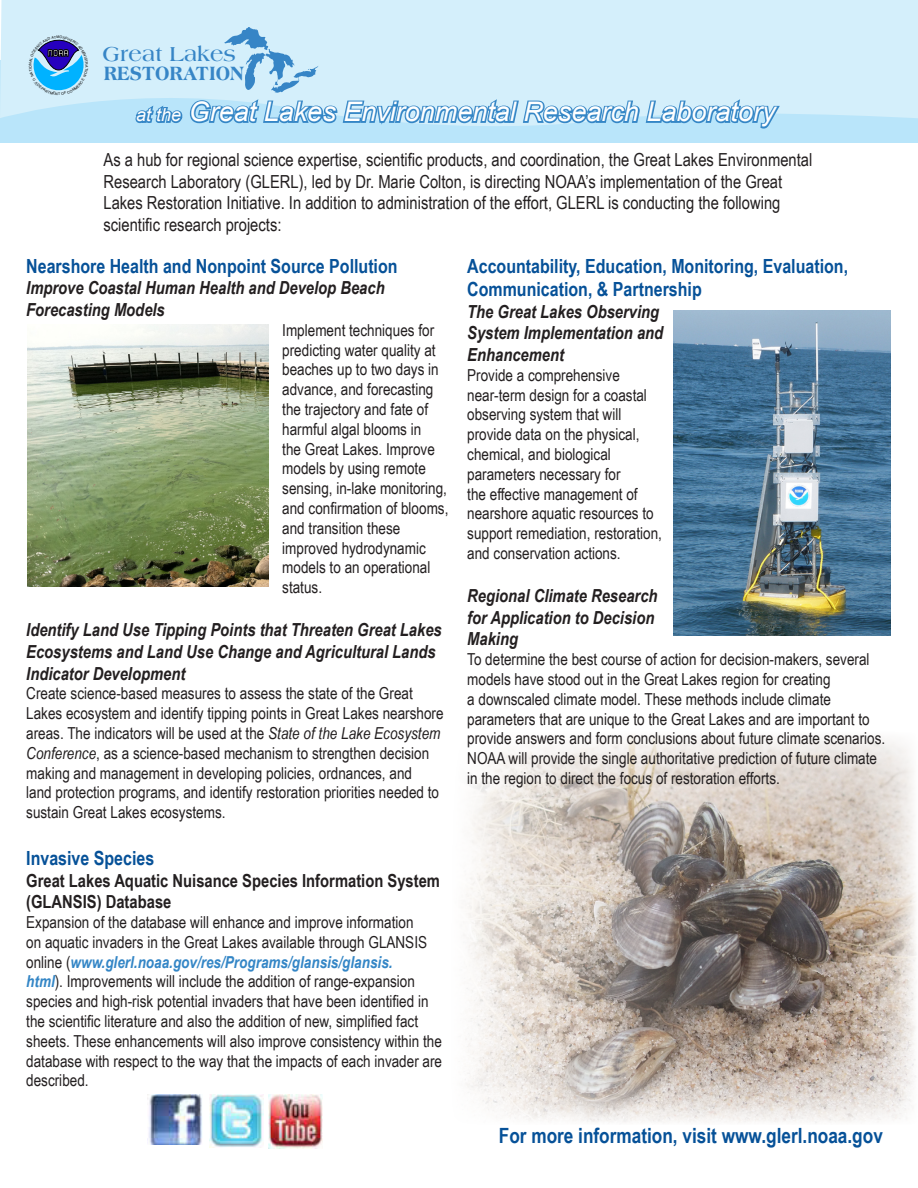
<style>
.page{position:relative;width:918px;height:1188px;background:#fff}
.page>*{position:absolute;margin:0;border:0;box-sizing:border-box;transform-origin:0 0}
.t1{font:italic 27px "Arial";color:#fff}
.t2{font:700 21.6px "Americana Std";color:#3685c6}
.t3{font:700 21px "Arial Narrow";color:#065198}
.t4{font:800 20.7px "Americana Std";color:#3685c6;scale:.84 1}
.t5{font:700 19.5px/23.4px "Arial Narrow";color:#065198}
.t6{font:18px/21.6px "Arial Narrow";color:#231f20}
.t7{font:italic 700 18px/21.6px "Arial Narrow";color:#231f20}
.t8{font:700 18px/21.6px "Arial Narrow";color:#231f20}
.t9{font:16.5px/19.8px "Arial Narrow";color:#231f20}
.s1{font-size:18px}
.s2{font-style:italic}
.s3{font-weight:700;font-style:italic;color:#3486c6}
</style>
<div class="page">
<div style="left:0;top:60px;width:918px;height:83px;background:#b9e5fa"></div>
<div style="left:0;top:0;width:918px;height:118px;background:#d4effb"></div>
<img style="left:463px;top:735px;width:453px;height:388px">
<img style="left:673px;top:311px;width:217px;height:325px">
<img style="left:27px;top:325px;width:242px;height:261px">
<img style="left:209px;top:1095px;width:54px;height:52px">
<img style="left:147px;top:1095px;width:55px;height:50px">
<img style="left:269px;top:1095px;width:54px;height:54px">
<svg style="left:133px;top:27px;width:649px;height:102px;background:#b9def2"></svg>
<svg style="left:29px;top:36px;width:59px;height:59px;background:#75abe2"></svg>
<p class="t2" style="left:103px;top:41px;width:135px">Great Lakes</p>
<p class="t4" style="left:104px;top:61px;width:168px">RESTORATION</p>
<p class="t1" style="left:136px;top:94px;width:641px"><span class="s1">at the</span> Great Lakes Environmental Research Laboratory</p>
<p class="t6" style="left:104px;top:149px;width:710px">As a hub for regional science expertise, scientific products, and coordination, the Great Lakes Environmental Research Laboratory (GLERL), led by Dr. Marie Colton, is directing NOAA’s implementation of the Great Lakes Restoration Initiative. In addition to administration of the effort, GLERL is conducting the following scientific research projects:</p>
<p class="t5" style="left:467px;top:253px;width:382px">Accountability, Education, Monitoring, Evaluation,<br>Communication, &amp; Partnership</p>
<p class="t7" style="left:467px;top:300px;width:198px">The Great Lakes Observing<br>System Implementation and<br>Enhancement</p>
<p class="t9" style="left:467px;top:365px;width:196px">Provide a comprehensive near-term design for a coastal observing system that will provide data on the physical, chemical, and biological parameters necessary for<br>the effective management of nearshore aquatic resources to support remediation, restoration, and conservation actions.</p>
<p class="t7" style="left:467px;top:585px;width:192px">Regional Climate Research for Application to Decision<br>Making</p>
<p class="t9" style="left:467px;top:649px;width:420px">To determine the best course of action for decision-makers, several models have stood out in the Great Lakes region for creating<br>a downscaled climate model. These methods include climate parameters that are unique to the Great Lakes and are important to provide answers and form conclusions about future climate scenarios.<br>NOAA will provide the single authoritative prediction of future climate in the region to direct the focus of restoration efforts.</p>
<p class="t5" style="left:26px;top:253px;width:373px">Nearshore Health and Nonpoint Source Pollution</p>
<p class="t7" style="left:26px;top:277px;width:360px">Improve Coastal Human Health and Develop Beach<br>Forecasting Models</p>
<p class="t9" style="left:282px;top:320px;width:168px">Implement techniques for predicting water quality at beaches up to two days in advance, and forecasting the trajectory and fate of harmful algal blooms in<br>the Great Lakes. Improve models by using remote sensing, in-lake monitoring, and confirmation of blooms, and transition these improved hydrodynamic models to an operational status.</p>
<p class="t7" style="left:26px;top:619px;width:417px">Identify Land Use Tipping Points that Threaten Great Lakes<br>Ecosystems and Land Use Change and Agricultural Lands<br>Indicator Development</p>
<p class="t9" style="left:26px;top:684px;width:419px">Create science-based measures to assess the state of the Great Lakes ecosystem and identify tipping points in Great Lakes nearshore areas. The indicators will be used at the <span class="s2">State of the Lake Ecosystem Conference</span>, as a science-based mechanism to strengthen decision making and management in developing policies, ordnances, and<br>land protection programs, and identify restoration priorities needed to sustain Great Lakes ecosystems.</p>
<p class="t5" style="left:26px;top:845px;width:130px">Invasive Species</p>
<p class="t8" style="left:26px;top:869px;width:415px">Great Lakes Aquatic Nuisance Species Information System (GLANSIS) Database</p>
<p class="t9" style="left:26px;top:912px;width:417px">Expansion of the database will enhance and improve information<br>on aquatic invaders in the Great Lakes available through GLANSIS online (<span class="s3">www.glerl.noaa.gov/res/Programs/glansis/glansis.<br>html</span>). Improvements will include the addition of range-expansion species and high-risk potential invaders that have been identified in the scientific literature and also the addition of new, simplified fact sheets. These enhancements will also improve consistency within the database with respect to the way that the impacts of each invader are described.</p>
<p class="t3" style="left:499px;top:1120px;width:386px">For more information, visit www.glerl.noaa.gov</p>
</div>
